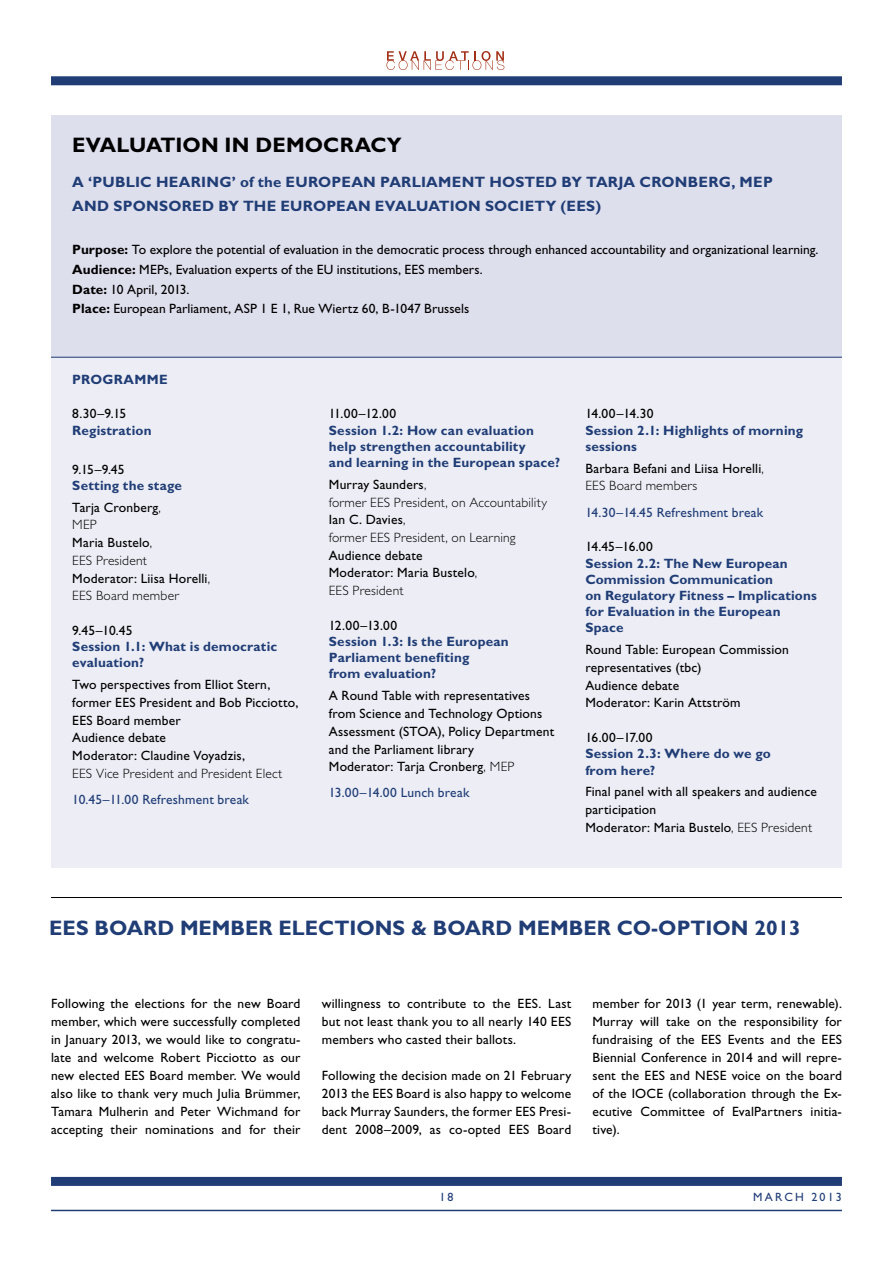
<style>
.page{position:relative;width:893px;height:1263px;background:#fff}
.page>*{position:absolute;margin:0;border:0;box-sizing:border-box;transform-origin:0 0}
.t1{font:700 21px "Gill Sans CE";color:#203d76}
.t2{font:700 21px "Gill Sans CE";letter-spacing:.005em;color:#000}
.t3{font:700 15px/24.2px "Gill Sans CE";letter-spacing:.015em;color:#203d76}
.t4{font:13.5px/17.7px "Gill Sans CE";letter-spacing:.01em;color:#000}
.t5{font:700 13.5px/16.2px "Gill Sans CE";letter-spacing:.015em;color:#203d76}
.t6{font:300 13.5px/17.7px "Gill Sans CE";letter-spacing:.015em;color:#000}
.t7{font:13.5px "Gill Sans CE";letter-spacing:.015em;color:#203d76}
.t8{font:12px "Gill Sans CE";letter-spacing:.18em;color:#203d76}
.s1{font-weight:700}
.s2{font-weight:400;color:#000}
.s3{font-weight:300;color:#000}
.s4{font-weight:300}
.s5{font-weight:400}
</style>
<div class="page">
<div style="left:51px;top:1177px;width:791px;height:9px;background:#203d76"></div>
<hr style="left:51px;top:1210px;width:791px;height:1px;background:#203d76">
<div style="left:51px;top:76px;width:791px;height:9px;background:#203d76"></div>
<svg style="left:386px;top:51px;width:118px;height:19px"></svg>
<div style="left:51px;top:115px;width:791px;height:752px;background:#ecedf5"></div>
<div style="left:51px;top:115px;width:791px;height:242px;background:#dedfed"></div>
<hr style="left:51px;top:897px;width:791px;height:1px;background:#000">
<hr style="left:51px;top:357px;width:791px;height:1px;background:#203d76">
<h1 class="t2" style="left:72px;top:137px;width:331px">EVALUATION IN DEMOCRACY</h1>
<p class="t3" style="left:72px;top:171px;width:702px">A ‘PUBLIC HEARING’ of the EUROPEAN PARLIAMENT HOSTED BY TARJA CRONBERG, MEP<br>AND SPONSORED BY THE EUROPEAN EVALUATION SOCIETY (EES)</p>
<p class="t4" style="left:72px;top:241px;width:748px;line-height:19.8px"><span class="s1">Purpose:</span> To explore the potential of evaluation in the democratic process through enhanced accountability and organizational learning.<br><span class="s1">Audience:</span> MEPs, Evaluation experts of the EU institutions, EES members.<br><span class="s1">Date:</span> 10 April, 2013.<br><span class="s1">Place:</span> European Parliament, ASP 1 E 1, Rue Wiertz 60, B-1047 Brussels</p>
<p class="t5" style="left:72px;top:373px;width:97px">PROGRAMME</p>
<p class="t4" style="left:72px;top:406px;width:56px">8.30–9.15</p>
<p class="t5" style="left:72px;top:423px;width:81px">Registration</p>
<p class="t4" style="left:72px;top:461px;width:54px">9.15–9.45</p>
<p class="t5" style="left:72px;top:476px;width:111px;line-height:21.9px">Setting the stage<br><span class="s2">Tarja Cronberg</span><span class="s3">,</span></p>
<p class="t4" style="left:72px;top:517px;width:139px"><span class="s4">MEP<br></span>Maria Bustelo<span class="s4">,<br>EES President<br></span>Moderator: Liisa Horelli<span class="s4">,<br>EES Board member</span></p>
<p class="t4" style="left:72px;top:623px;width:62px">9.45–10.45</p>
<p class="t5" style="left:72px;top:640px;width:206px">Session 1.1: What is democratic evaluation?</p>
<p class="t4" style="left:72px;top:677px;width:228px">Two perspectives from Elliot Stern, former EES President and Bob Picciotto,<br>EES Board member<br>Audience debate<br>Moderator: Claudine Voyadzis,</p>
<p class="t6" style="left:72px;top:766px;width:212px">EES Vice President and President Elect</p>
<p class="t7" style="left:72px;top:794px;width:178px">10.45–11.00 Refreshment break</p>
<p class="t4" style="left:329px;top:406px;width:69px">11.00–12.00</p>
<p class="t5" style="left:329px;top:423px;width:233px">Session 1.2: How can evaluation help strengthen accountability<br>and learning in the European space?</p>
<p class="t6" style="left:329px;top:477px;width:220px"><span class="s5">Murray Saunders</span>,<br>former EES President, on Accountability<br><span class="s5">Ian C. Davies</span>,<br>former EES President, on Learning</p>
<p class="t4" style="left:329px;top:548px;width:150px">Audience debate<br>Moderator: Maria Bustelo<span class="s4">,<br>EES President</span></p>
<p class="t4" style="left:329px;top:618px;width:70px">12.00–13.00</p>
<p class="t5" style="left:329px;top:635px;width:181px">Session 1.3: Is the European<br>Parliament benefiting<br>from evaluation?</p>
<p class="t4" style="left:329px;top:688px;width:227px">A Round Table with representatives from Science and Technology Options Assessment (STOA), Policy Department and the Parliament library<br>Moderator: Tarja Cronberg<span class="s4">, MEP</span></p>
<p class="t7" style="left:329px;top:788px;width:142px">13.00–14.00 Lunch break</p>
<p class="t4" style="left:585px;top:406px;width:70px">14.00–14.30</p>
<p class="t5" style="left:585px;top:423px;width:219px">Session 2.1: Highlights of morning sessions</p>
<p class="t4" style="left:585px;top:461px;width:180px">Barbara Befani and Liisa Horelli<span class="s4">,<br>EES Board members</span></p>
<p class="t7" style="left:585px;top:507px;width:179px">14.30–14.45 Refreshment break</p>
<p class="t4" style="left:585px;top:539px;width:69px">14.45–16.00</p>
<p class="t5" style="left:585px;top:556px;width:233px">Session 2.2: The New European<br>Commission Communication<br>on Regulatory Fitness – Implications for Evaluation in the European<br>Space</p>
<p class="t4" style="left:585px;top:642px;width:205px">Round Table: European Commission representatives (tbc)<br>Audience debate<br>Moderator: Karin Attström</p>
<p class="t4" style="left:585px;top:730px;width:69px">16.00–17.00</p>
<p class="t5" style="left:585px;top:747px;width:187px">Session 2.3: Where do we go from here?</p>
<p class="t4" style="left:585px;top:784px;width:233px">Final panel with all speakers and audience participation<br>Moderator: Maria Bustelo<span class="s4">, EES President</span></p>
<h1 class="t1" style="left:49px;top:920px;width:753px">EES BOARD MEMBER ELECTIONS &amp; BOARD MEMBER CO-OPTION 2013</h1>
<p class="t4" style="left:51px;top:996px;width:251px;text-align:justify">Following the elections for the new Board member, which were successfully completed in January 2013, we would like to congratu&shy;late and welcome Robert Picciotto as our new elected EES Board member. We would also like to thank very much Julia Brümmer, Tamara Mulherin and Peter Wichmand for accepting their nominations and for their</p>
<p class="t4" style="left:322px;top:996px;width:251px;text-align:justify">willingness to contribute to the EES. Last but not least thank you to all nearly 140 EES members who casted their ballots.</p>
<p class="t4" style="left:322px;top:1068px;width:251px;text-align:justify">Following the decision made on 21 February 2013 the EES Board is also happy to welcome back Murray Saunders, the former EES Presi&shy;dent 2008–2009, as co-opted EES Board</p>
<p class="t4" style="left:592px;top:996px;width:251px;text-align:justify">member for 2013 (1 year term, renewable).<br>Murray will take on the responsibility for fundraising of the EES Events and the EES Biennial Conference in 2014 and will repre&shy;sent the EES and NESE voice on the board of the IOCE (collaboration through the Ex&shy;ecutive Committee of EvalPartners initia&shy;tive).</p>
<p class="t8" style="left:439px;top:1192px;width:16px">18</p>
<p class="t8" style="left:753px;top:1192px;width:90px">MARCH 2013</p>
</div>
